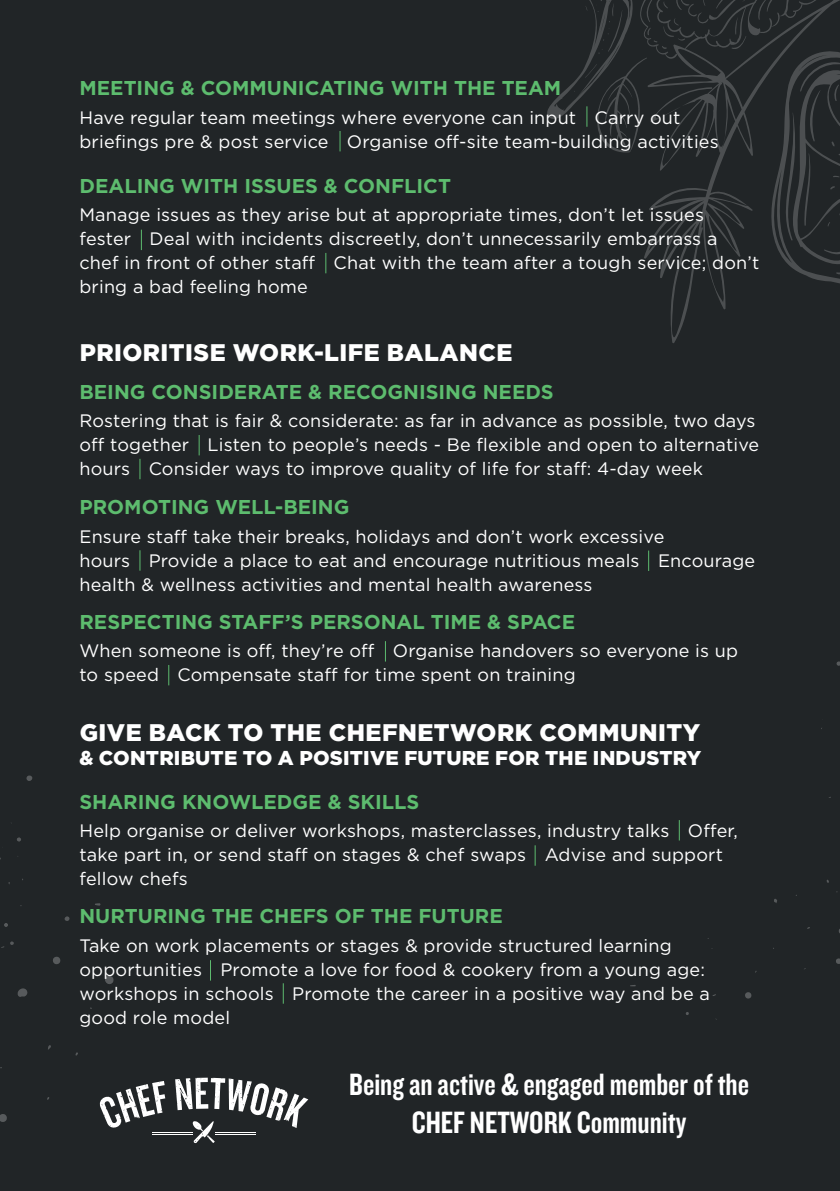
<style>
.page{position:relative;width:840px;height:1191px;background:#fff}
.page>*{position:absolute;margin:0;border:0;box-sizing:border-box;transform-origin:0 0}
.t1{font:32px/38.4px "Knockout HTF49 Liteweight";color:#fff;text-align:center}
.t2{font:900 24px "Gotham Pro";letter-spacing:.02em;color:#fff}
.t3{font:700 20px "Gotham";color:#5dbc6e}
.t4{font:900 20px "Gotham Pro";letter-spacing:.01em;color:#fff}
.t5{font:18px/24px "Gotham";letter-spacing:.01em;color:#fff}
</style>
<div class="page">
<div style="left:0;top:0;width:839px;height:1191px;background:#212527"></div>
<svg style="left:4px;top:923px;width:4px;height:4px"></svg>
<svg style="left:17px;top:837px;width:4px;height:4px"></svg>
<svg style="left:0;top:1114px;width:7px;height:8px"></svg>
<svg style="left:53px;top:956px;width:8px;height:8px"></svg>
<svg style="left:64px;top:916px;width:6px;height:5px"></svg>
<svg style="left:26px;top:775px;width:6px;height:6px"></svg>
<svg style="left:95px;top:903px;width:6px;height:3px"></svg>
<svg style="left:1px;top:941px;width:13px;height:7px"></svg>
<svg style="left:17px;top:988px;width:11px;height:9px"></svg>
<svg style="left:105px;top:976px;width:9px;height:8px"></svg>
<svg style="left:670px;top:296px;width:56px;height:47px"></svg>
<svg style="left:339px;top:131px;width:1px;height:20px"></svg>
<svg style="left:547px;top:0;width:292px;height:296px"></svg>
<svg style="left:325px;top:253px;width:1px;height:20px"></svg>
<svg style="left:141px;top:230px;width:1px;height:20px"></svg>
<svg style="left:139px;top:459px;width:1px;height:20px"></svg>
<svg style="left:198px;top:435px;width:1px;height:20px"></svg>
<svg style="left:139px;top:550px;width:1px;height:20px"></svg>
<svg style="left:168px;top:665px;width:1px;height:20px"></svg>
<svg style="left:385px;top:641px;width:1px;height:20px"></svg>
<svg style="left:678px;top:820px;width:1px;height:20px"></svg>
<svg style="left:210px;top:960px;width:1px;height:20px"></svg>
<svg style="left:534px;top:845px;width:1px;height:20px"></svg>
<svg style="left:282px;top:983px;width:1px;height:20px"></svg>
<svg style="left:100px;top:1077px;width:208px;height:66px"></svg>
<svg style="left:836px;top:958px;width:3px;height:6px"></svg>
<svg style="left:745px;top:992px;width:6px;height:7px"></svg>
<p class="t3" style="left:79px;top:75px;width:483px">MEETING &amp; COMMUNICATING WITH THE TEAM</p>
<p class="t5" style="left:79px;top:105px;width:640px">Have regular team meetings where everyone can input Carry out briefings pre &amp; post service Organise off-site team-building activities</p>
<p class="t3" style="left:79px;top:173px;width:373px">DEALING WITH ISSUES &amp; CONFLICT</p>
<p class="t5" style="left:79px;top:202px;width:681px">Manage issues as they arise but at appropriate times, don’t let issues fester Deal with incidents discreetly, don’t unnecessarily embarrass a chef in front of other staff Chat with the team after a tough service; don’t bring a bad feeling home</p>
<h2 class="t2" style="left:80px;top:338px;width:434px">PRIORITISE WORK-LIFE BALANCE</h2>
<p class="t3" style="left:79px;top:378px;width:475px">BEING CONSIDERATE &amp; RECOGNISING NEEDS</p>
<p class="t5" style="left:79px;top:408px;width:681px">Rostering that is fair &amp; considerate: as far in advance as possible, two days off together Listen to people’s needs - Be flexible and open to alternative hours Consider ways to improve quality of life for staff: 4-day week</p>
<p class="t3" style="left:79px;top:494px;width:271px">PROMOTING WELL-BEING</p>
<p class="t5" style="left:79px;top:524px;width:677px">Ensure staff take their breaks, holidays and don’t work excessive<br>hours Provide a place to eat and encourage nutritious meals Encourage health &amp; wellness activities and mental health awareness</p>
<p class="t3" style="left:79px;top:608px;width:497px">RESPECTING STAFF’S PERSONAL TIME &amp; SPACE</p>
<p class="t5" style="left:79px;top:638px;width:659px">When someone is off, they’re off Organise handovers so everyone is up to speed Compensate staff for time spent on training</p>
<h2 class="t2" style="left:80px;top:718px;width:621px">GIVE BACK TO THE CHEFNETWORK COMMUNITY</h2>
<p class="t4" style="left:79px;top:746px;width:623px">&amp; CONTRIBUTE TO A POSITIVE FUTURE FOR THE INDUSTRY</p>
<p class="t3" style="left:79px;top:788px;width:341px">SHARING KNOWLEDGE &amp; SKILLS</p>
<p class="t5" style="left:79px;top:818px;width:659px">Help organise or deliver workshops, masterclasses, industry talks Offer, take part in, or send staff on stages &amp; chef swaps Advise and support fellow chefs</p>
<p class="t3" style="left:79px;top:903px;width:424px">NURTURING THE CHEFS OF THE FUTURE</p>
<p class="t5" style="left:79px;top:932px;width:631px">Take on work placements or stages &amp; provide structured learning opportunities Promote a love for food &amp; cookery from a young age: workshops in schools Promote the career in a positive way and be a good role model</p>
<h1 class="t1" style="left:349px;top:1065px;width:401px">Being an active &amp; engaged member of the<br>CHEF NETWORK Community</h1>
</div>
